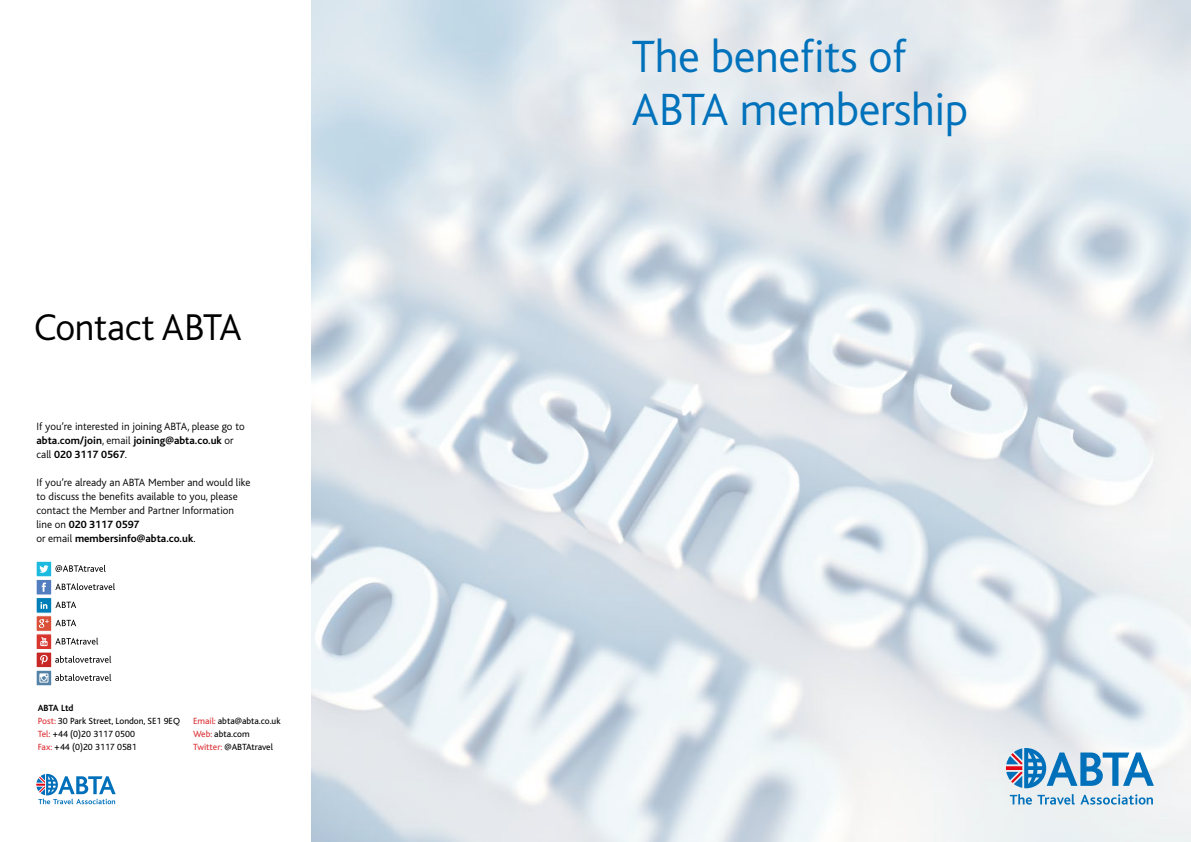
<style>
.page{position:relative;width:1191px;height:842px;background:#fff}
.page>*{position:absolute;margin:0;border:0;box-sizing:border-box;transform-origin:0 0}
.t1{font:300 47.3px/52.9px "Bliss";letter-spacing:-.01em;color:#0072bb}
.t2{font:300 39px "Bliss";letter-spacing:-.01em;color:#000}
.t3{font:300 11px/14px "Bliss";color:#000}
.t4{font:9.4px/13.1px "Bliss";color:#000}
.s1{font-weight:700}
.s2{color:#dc2f34}
</style>
<div class="page">
<img style="left:312px;top:0;width:879px;height:842px">
<svg style="left:36px;top:774px;width:80px;height:30px"></svg>
<svg style="left:1009px;top:794px;width:65px;height:11px"></svg>
<svg style="left:1080px;top:794px;width:73px;height:11px"></svg>
<svg style="left:1006px;top:748px;width:147px;height:40px"></svg>
<svg style="left:55px;top:583px;width:60px;height:7px"></svg>
<svg style="left:55px;top:620px;width:21px;height:6px"></svg>
<svg style="left:55px;top:602px;width:21px;height:6px"></svg>
<svg style="left:55px;top:656px;width:56px;height:7px"></svg>
<div style="left:36px;top:634px;width:16px;height:16px;background:#d7352d;border:1px solid #fff"></div>
<svg style="left:40px;top:637px;width:8px;height:9px"></svg>
<div style="left:36px;top:561px;width:16px;height:16px;background:#1dbadf;border:1px solid #fff"></div>
<svg style="left:39px;top:565px;width:10px;height:8px"></svg>
<svg style="left:55px;top:565px;width:51px;height:7px"></svg>
<svg style="left:55px;top:638px;width:43px;height:6px"></svg>
<div style="left:36px;top:652px;width:16px;height:16px;background:#c72825;border:1px solid #fff"></div>
<svg style="left:40px;top:655px;width:8px;height:10px"></svg>
<div style="left:36px;top:597px;width:16px;height:16px;background:#007eb7;border:1px solid #fff"></div>
<svg style="left:40px;top:602px;width:7px;height:7px"></svg>
<div style="left:36px;top:670px;width:16px;height:16px;background:#5582a7;border:1px solid #fff"></div>
<svg style="left:39px;top:673px;width:9px;height:10px"></svg>
<svg style="left:55px;top:674px;width:56px;height:7px"></svg>
<div style="left:36px;top:616px;width:16px;height:15px;background:#da4f37;border:1px solid #fff"></div>
<svg style="left:39px;top:619px;width:10px;height:9px"></svg>
<div style="left:36px;top:579px;width:16px;height:16px;background:#527ec0;border:1px solid #fff"></div>
<svg style="left:42px;top:583px;width:4px;height:9px"></svg>
<h2 class="t2" style="left:34px;top:307px;width:209px">Contact ABTA</h2>
<p class="t3" style="left:36px;top:419px;width:210px">If you’re interested in joining ABTA, please go to <span class="s1">abta.com/join</span>, email <span class="s1">joining@abta.co.uk</span> or call <span class="s1">020 3117 0567</span>.</p>
<p class="t3" style="left:36px;top:475px;width:216px">If you’re already an ABTA Member and would like to discuss the benefits available to you, please contact the Member and Partner Information line on <span class="s1">020 3117 0597<br></span>or email <span class="s1">membersinfo@abta.co.uk</span>.</p>
<p class="t4" style="left:38px;top:701px;width:144px"><span class="s1">ABTA Ltd<br></span><span class="s2">Post:</span> 30 Park Street, London, SE1 9EQ<br><span class="s2">Tel:</span> +44 (0)20 3117 0500<br><span class="s2">Fax:</span> +44 (0)20 3117 0581</p>
<p class="t4" style="left:193px;top:715px;width:89px"><span class="s2">Email:</span> abta@abta.co.uk<br><span class="s2">Web:</span> abta.com<br><span class="s2">Twitter:</span> @ABTAtravel</p>
<h1 class="t1" style="left:631px;top:31px;width:338px">The benefits of<br>ABTA membership</h1>
</div>
